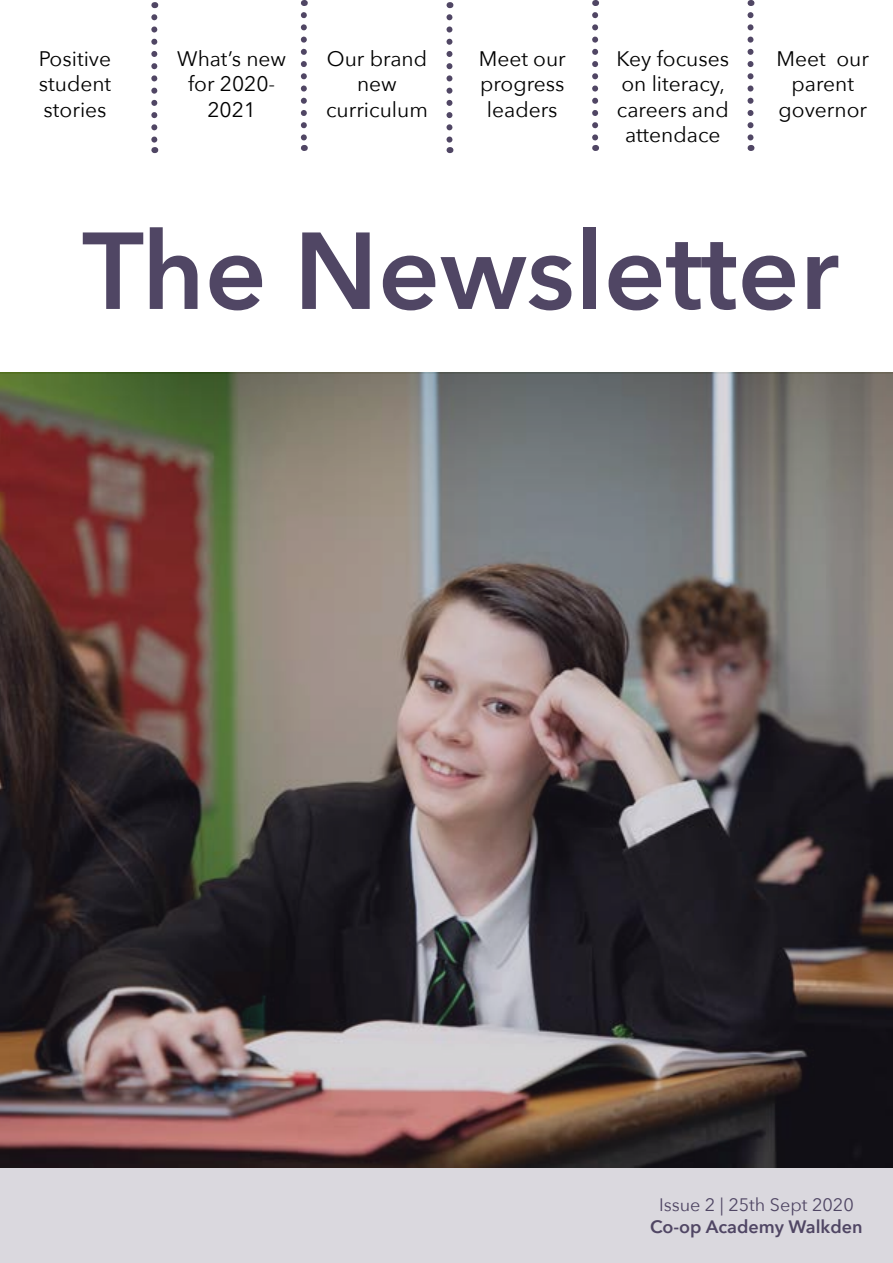
<style>
.page{position:relative;width:893px;height:1263px;background:#fff}
.page>*{position:absolute;margin:0;border:0;box-sizing:border-box;transform-origin:0 0}
.t1{font:600 108px "Avenir Next";color:#504664}
.t2{font:21px/25.2px "Avenir Next";color:#000;text-align:center}
.t3{font:18px "Avenir Next";color:#504664}
.t4{font:600 18px "Avenir Next";color:#504664}
</style>
<div class="page">
<svg style="left:151px;top:17px;width:6px;height:136px"></svg>
<img style="left:0;top:372px;width:893px;height:891px">
<svg style="left:301px;top:15px;width:6px;height:136px"></svg>
<svg style="left:446px;top:17px;width:6px;height:136px"></svg>
<svg style="left:592px;top:15px;width:6px;height:136px"></svg>
<svg style="left:747px;top:15px;width:6px;height:136px"></svg>
<p class="t2" style="left:617px;top:45px;width:114px">Key focuses on literacy, careers and attendace</p>
<p class="t2" style="left:177px;top:45px;width:110px">What’s new for 2020-<br>2021</p>
<p class="t2" style="left:326px;top:45px;width:103px">Our brand new curriculum</p>
<p class="t2" style="left:479px;top:45px;width:89px">Meet our progress leaders</p>
<p class="t2" style="left:39px;top:45px;width:74px;text-align:justify">Positive student stories</p>
<p class="t2" style="left:777px;top:45px;width:94px">Meet our parent governor</p>
<h1 class="t1" style="left:82px;top:179px;width:758px">The Newsletter</h1>
<p class="t3" style="left:659px;top:1190px;width:196px">Issue 2 | 25th Sept 2020</p>
<p class="t4" style="left:650px;top:1211px;width:214px">Co-op Academy Walkden</p>
</div>
